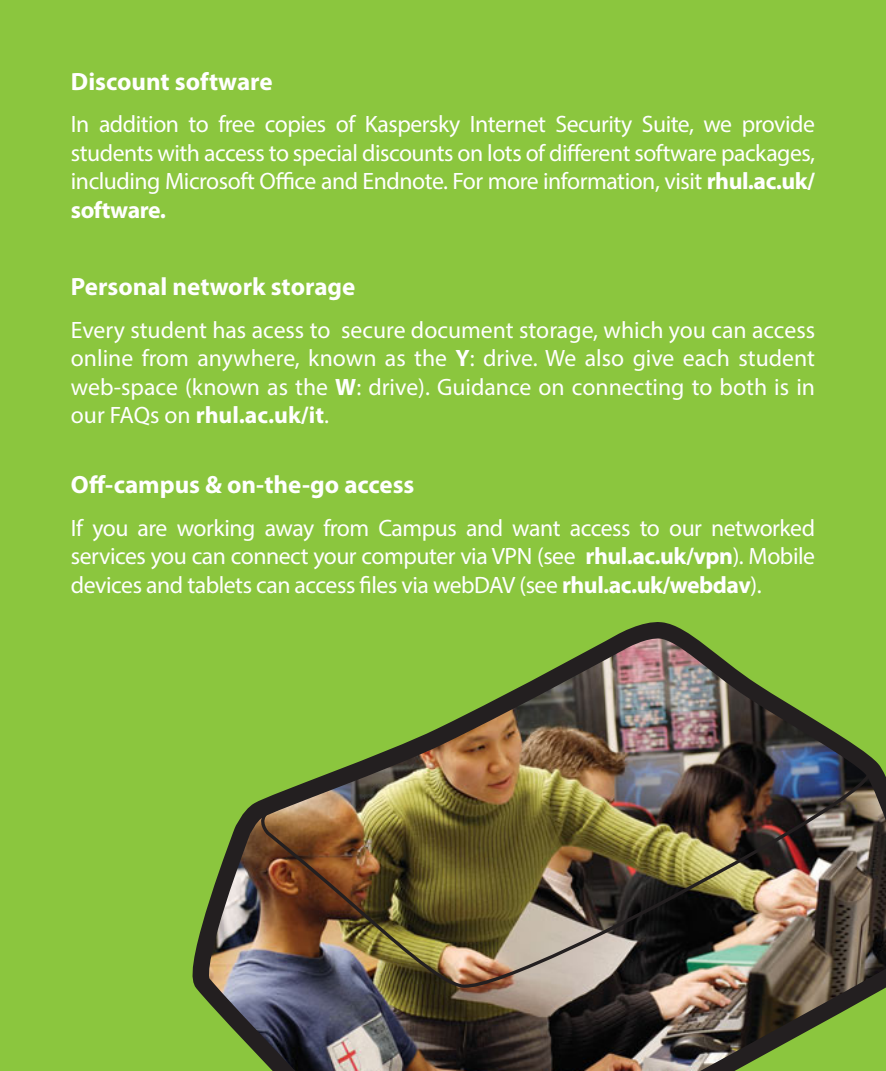
<style>
.page{position:relative;width:886px;height:1071px;background:#fff}
.page>*{position:absolute;margin:0;border:0;box-sizing:border-box;transform-origin:0 0}
.Heading{font:700 25px "Myriad Pro";color:#fff}
.Body_Text{font:700 25px "Myriad Pro";color:#fff}
.Body_Text-2{font:23.75px/28.5px "Myriad Pro";letter-spacing:-.02em;color:#fff;text-align:justify}
.s1{font-weight:700}
</style>
<div class="page">
<div style="left:0;top:0;width:886px;height:1070px;background:#8bc63e"></div>
<img style="left:192px;top:622px;width:694px;height:448px">
<img style="left:252px;top:626px;width:626px;height:366px">
<p class="Heading" style="left:71px;top:65px;width:203px">Discount software</p>
<p class="Body_Text-2" style="left:71px;top:110px;width:746px">In addition to free copies of Kaspersky Internet Security Suite, we provide students with access to special discounts on lots of different software packages, including Microsoft Office and Endnote. For more information, visit <span class="s1">rhul.ac.uk/ software.</span></p>
<p class="Heading" style="left:71px;top:270px;width:286px">Personal network storage</p>
<p class="Body_Text-2" style="left:71px;top:315px;width:746px">Every student has acess to secure document storage, which you can access online from anywhere, known as the <span class="s1">Y</span>: drive. We also give each student web-space (known as the <span class="s1">W</span>: drive). Guidance on connecting to both is in our FAQs on <span class="s1">rhul.ac.uk/it</span>.</p>
<p class="Body_Text" style="left:71px;top:468px;width:345px">Off-campus &amp; on-the-go access</p>
<p class="Body_Text-2" style="left:71px;top:513px;width:746px">If you are working away from Campus and want access to our networked services you can connect your computer via VPN (see <span class="s1">rhul.ac.uk/vpn</span>). Mobile devices and tablets can access files via webDAV (see <span class="s1">rhul.ac.uk/webdav</span>).</p>
</div>
